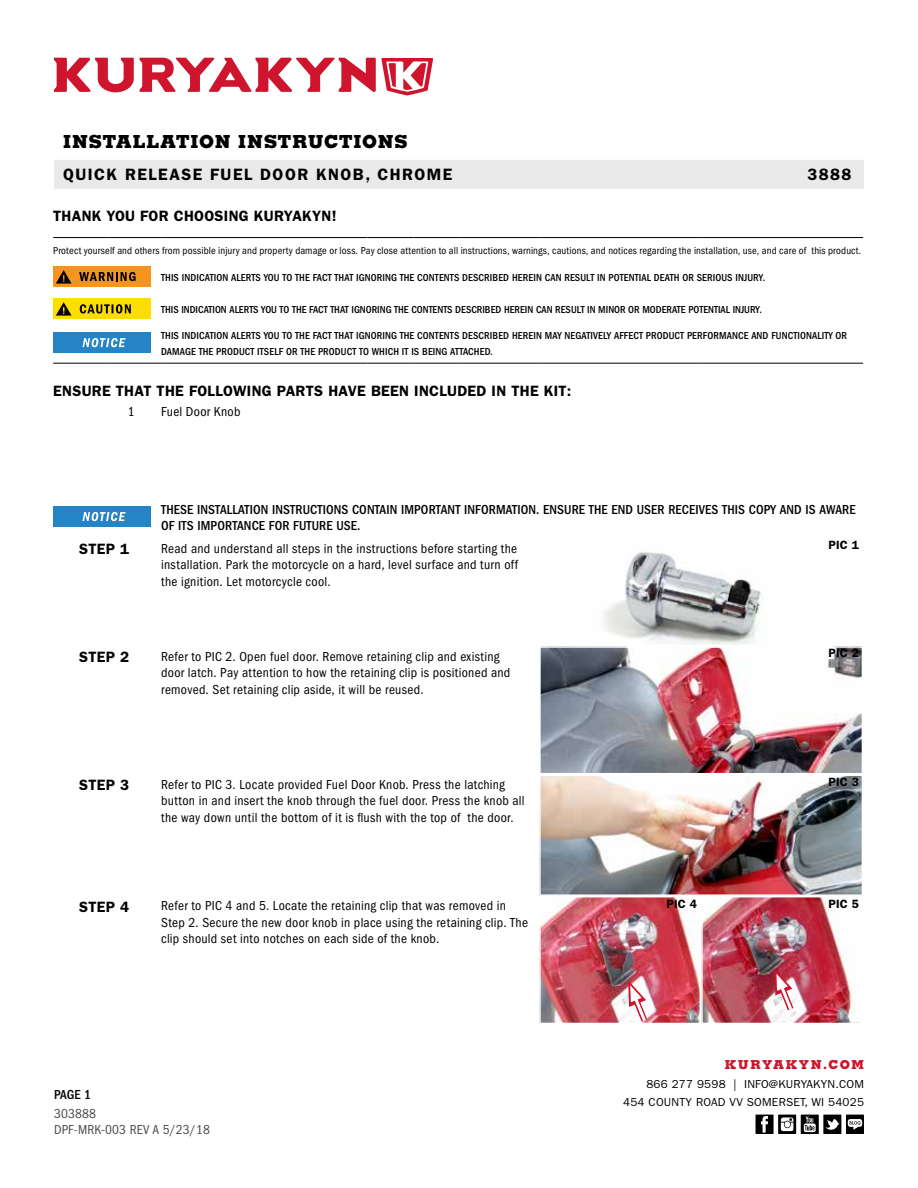
<style>
.page{position:relative;width:918px;height:1188px;background:#fff}
.page>*{position:absolute;margin:0;border:0;box-sizing:border-box;transform-origin:0 0}
.t1{font:800 18px "Memphis";letter-spacing:.04em;color:#000}
.t2{font:600 16.5px "Franklin Gothic";letter-spacing:.09em;color:#000}
.t3{font:600 15px "Franklin Gothic";letter-spacing:.02em;color:#000}
.t4{font:condensed 13.5px/16.5px "Franklin Gothic";letter-spacing:.02em;color:#000}
.t5{font:500 condensed 13.5px/15.8px "Franklin Gothic";letter-spacing:.01em;color:#000}
.t6{font:condensed 13.5px/15.8px "Franklin Gothic";letter-spacing:.01em;color:#4d4d4f}
.t7{font:800 12.3px "Memphis";letter-spacing:.12em;color:#ce152d}
.t8{font:600 12px "Franklin Gothic";letter-spacing:.02em;color:#000}
.t9{font:11.7px/18px "Franklin Gothic";letter-spacing:.02em;color:#000;text-align:right}
.t10{font:500 condensed 10.5px/15.8px "Franklin Gothic";letter-spacing:.01em;color:#000}
.t11{font:condensed 10.5px "Franklin Gothic";letter-spacing:.015em;color:#000}
</style>
<div class="page">
<svg style="left:54px;top:58px;width:379px;height:38px"></svg>
<div style="left:54px;top:160px;width:810px;height:29px;background:#e9e9ea"></div>
<div style="left:846px;top:1115px;width:18px;height:19px;background:#000"></div>
<svg style="left:848px;top:1119px;width:14px;height:11px"></svg>
<svg style="left:778px;top:1115px;width:18px;height:19px"></svg>
<svg style="left:781px;top:1117px;width:12px;height:14px"></svg>
<div style="left:756px;top:1115px;width:18px;height:19px;background:#000"></div>
<svg style="left:761px;top:1116px;width:7px;height:17px"></svg>
<svg style="left:801px;top:1115px;width:18px;height:19px"></svg>
<svg style="left:804px;top:1117px;width:12px;height:15px"></svg>
<div style="left:823px;top:1115px;width:18px;height:19px;background:#000"></div>
<svg style="left:825px;top:1119px;width:15px;height:11px"></svg>
<hr style="left:53px;top:363px;width:54px;height:1px;background:#000">
<hr style="left:107px;top:363px;width:54px;height:1px;background:#000">
<hr style="left:161px;top:363px;width:207px;height:1px;background:#000">
<hr style="left:368px;top:363px;width:45px;height:1px;background:#000">
<hr style="left:413px;top:363px;width:46px;height:1px;background:#000">
<hr style="left:459px;top:363px;width:80px;height:1px;background:#000">
<hr style="left:539px;top:363px;width:162px;height:1px;background:#000">
<hr style="left:701px;top:363px;width:162px;height:1px;background:#000">
<hr style="left:53px;top:237px;width:54px;height:1px;background:#000">
<hr style="left:107px;top:237px;width:54px;height:1px;background:#000">
<hr style="left:161px;top:237px;width:207px;height:1px;background:#000">
<hr style="left:368px;top:237px;width:45px;height:1px;background:#000">
<hr style="left:413px;top:237px;width:46px;height:1px;background:#000">
<hr style="left:459px;top:237px;width:80px;height:1px;background:#000">
<hr style="left:539px;top:237px;width:162px;height:1px;background:#000">
<hr style="left:701px;top:237px;width:162px;height:1px;background:#000">
<div style="left:53px;top:267px;width:97px;height:20px;background:#f7941e"></div>
<svg style="left:79px;top:272px;width:57px;height:9px"></svg>
<svg style="left:56px;top:270px;width:16px;height:14px"></svg>
<div style="left:53px;top:299px;width:97px;height:20px;background:#fd0"></div>
<svg style="left:56px;top:302px;width:16px;height:14px"></svg>
<svg style="left:80px;top:304px;width:51px;height:10px"></svg>
<div style="left:53px;top:333px;width:97px;height:20px;background:#2484c6"></div>
<svg style="left:83px;top:338px;width:43px;height:9px"></svg>
<div style="left:53px;top:507px;width:97px;height:20px;background:#2484c6"></div>
<svg style="left:83px;top:512px;width:43px;height:9px"></svg>
<img style="left:604px;top:552px;width:158px;height:91px">
<img style="left:542px;top:649px;width:318px;height:244px">
<div style="left:539px;top:646px;width:324px;height:128px;border:2px solid #fff"></div>
<div style="left:539px;top:774px;width:324px;height:122px;border:2px solid #fff"></div>
<img style="left:542px;top:899px;width:156px;height:122px">
<div style="left:539px;top:896px;width:162px;height:128px;border:2px solid #fff"></div>
<img style="left:704px;top:899px;width:151px;height:122px">
<div style="left:701px;top:896px;width:162px;height:128px;border:2px solid #fff"></div>
<svg style="left:626px;top:980px;width:26px;height:44px"></svg>
<svg style="left:772px;top:969px;width:26px;height:48px"></svg>
<h1 class="t1" style="left:63px;top:130px;width:346px">INSTALLATION INSTRUCTIONS</h1>
<p class="t2" style="left:63px;top:165px;width:391px">QUICK RELEASE FUEL DOOR KNOB, CHROME</p>
<p class="t2" style="left:807px;top:165px;width:46px">3888</p>
<p class="t3" style="left:53px;top:207px;width:285px">THANK YOU FOR CHOOSING KURYAKYN!</p>
<p class="t11" style="left:53px;top:245px;width:810px">Protect yourself and others from possible injury and property damage or loss. Pay close attention to all instructions, warnings, cautions, and notices regarding the installation, use, and care of this product.</p>
<p class="t10" style="left:161px;top:270px;width:606px">THIS INDICATION ALERTS YOU TO THE FACT THAT IGNORING THE CONTENTS DESCRIBED HEREIN CAN RESULT IN POTENTIAL DEATH OR SERIOUS INJURY.</p>
<p class="t10" style="left:161px;top:302px;width:602px">THIS INDICATION ALERTS YOU TO THE FACT THAT IGNORING THE CONTENTS DESCRIBED HEREIN CAN RESULT IN MINOR OR MODERATE POTENTIAL INJURY.</p>
<p class="t10" style="left:161px;top:328px;width:687px">THIS INDICATION ALERTS YOU TO THE FACT THAT IGNORING THE CONTENTS DESCRIBED HEREIN MAY NEGATIVELY AFFECT PRODUCT PERFORMANCE AND FUNCTIONALITY OR<br>DAMAGE THE PRODUCT ITSELF OR THE PRODUCT TO WHICH IT IS BEING ATTACHED.</p>
<p class="t3" style="left:53px;top:382px;width:520px">ENSURE THAT THE FOLLOWING PARTS HAVE BEEN INCLUDED IN THE KIT:</p>
<p class="t4" style="left:128px;top:404px;width:8px">1</p>
<p class="t4" style="left:161px;top:404px;width:81px">Fuel Door Knob</p>
<p class="t5" style="left:161px;top:502px;width:696px">THESE INSTALLATION INSTRUCTIONS CONTAIN IMPORTANT INFORMATION. ENSURE THE END USER RECEIVES THIS COPY AND IS AWARE<br>OF ITS IMPORTANCE FOR FUTURE USE.</p>
<p class="t3" style="left:79px;top:540px;width:52px">STEP 1</p>
<p class="t4" style="left:161px;top:540px;width:359px;text-align:justify">Read and understand all steps in the instructions before starting the installation. Park the motorcycle on a hard, level surface and turn off the ignition. Let motorcycle cool.</p>
<p class="t3" style="left:79px;top:648px;width:52px">STEP 2</p>
<p class="t4" style="left:161px;top:648px;width:351px">Refer to PIC 2. Open fuel door. Remove retaining clip and existing door latch. Pay attention to how the retaining clip is positioned and removed. Set retaining clip aside, it will be reused.</p>
<p class="t3" style="left:79px;top:776px;width:52px">STEP 3</p>
<p class="t4" style="left:161px;top:776px;width:365px">Refer to PIC 3. Locate provided Fuel Door Knob. Press the latching button in and insert the knob through the fuel door. Press the knob all the way down until the bottom of it is fush with the top of the door.</p>
<p class="t3" style="left:79px;top:898px;width:52px">STEP 4</p>
<p class="t4" style="left:161px;top:898px;width:368px">Refer to PIC 4 and 5. Locate the retaining clip that was removed in<br>Step 2. Secure the new door knob in place using the retaining clip. The clip should set into notches on each side of the knob.</p>
<p class="t5" style="left:54px;top:1087px;width:39px">PAGE 1</p>
<p class="t6" style="left:54px;top:1106px;width:157px">303888<br>DPF-MRK-003 REV A 5/23/18</p>
<p class="t8" style="left:828px;top:538px;width:32px">PIC 1</p>
<p class="t8" style="left:828px;top:646px;width:32px">PIC 2</p>
<p class="t8" style="left:828px;top:775px;width:32px">PIC 3</p>
<p class="t8" style="left:666px;top:896px;width:32px">PIC 4</p>
<p class="t8" style="left:828px;top:896px;width:32px">PIC 5</p>
<p class="t7" style="left:725px;top:1057px;width:141px">KURYAKYN.COM</p>
<p class="t9" style="left:623px;top:1076px;width:242px">866 277 9598 | INFO@KURYAKYN.COM<br>454 COUNTY ROAD VV SOMERSET, WI 54025</p>
</div>
